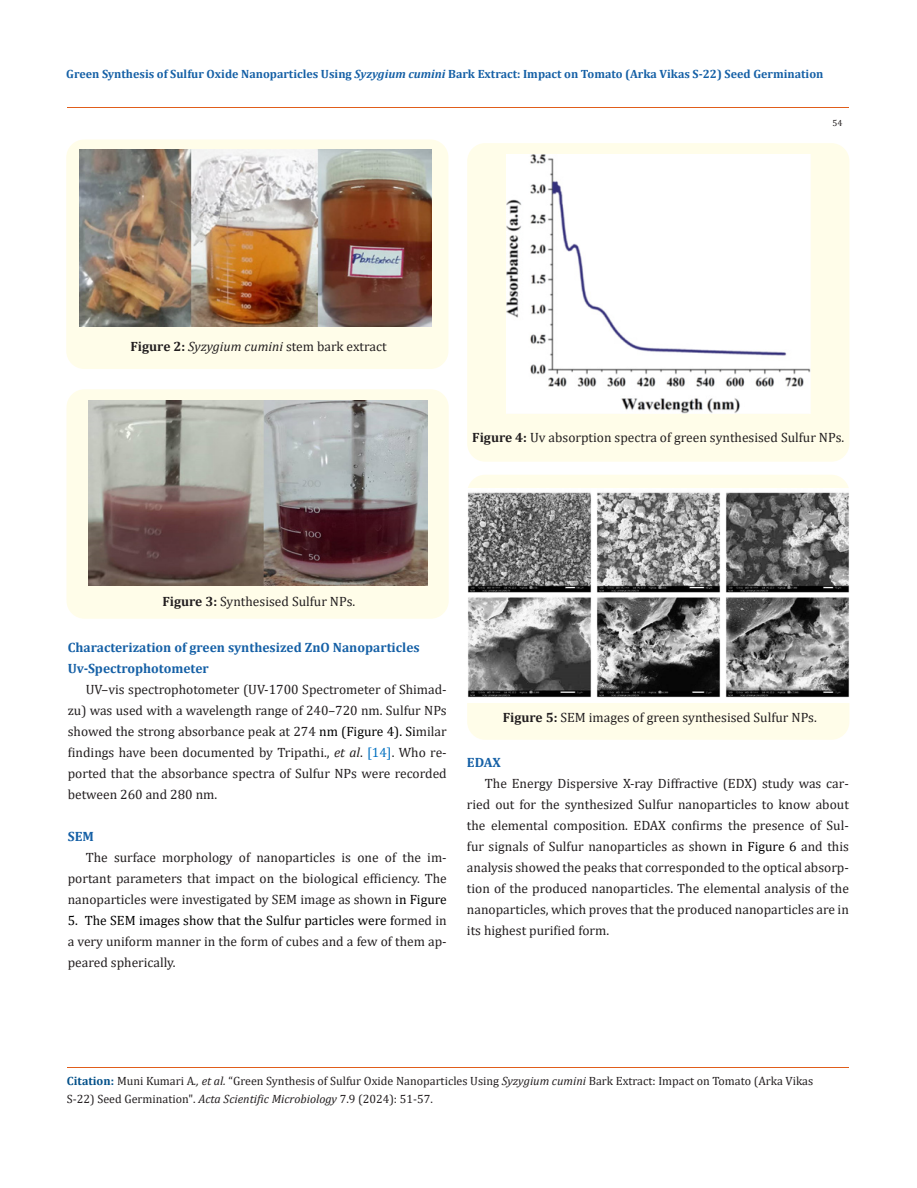
<style>
.page{position:relative;width:917px;height:1188px;background:#fff}
.page>*{position:absolute;margin:0;border:0;box-sizing:border-box;transform-origin:0 0}
.List_Paragraph{font:13.5px/21px "Cambria";color:#231f20;text-align:justify}
.List_Paragraph-2{font:700 13.5px "Cambria";color:#1560a6}
.t1{font:12px/18px "Cambria";color:#231f20}
.t2{font:700 12px "Cambria";color:#1560a6}
.t3{font:9px "Cambria";color:#231f20}
.s1{font-style:italic}
.s2{font-weight:700}
.s3{color:#000}
.s4{color:#0070c0}
.s5{font-weight:700;color:#035089}
</style>
<div class="page">
<hr style="left:67px;top:108px;width:781px;height:1px;background:#e05d1a">
<div style="left:66px;top:140px;width:382px;height:229px;background:#fffde9;border-radius:18px"></div>
<img style="left:80px;top:150px;width:351px;height:176px">
<div style="left:66px;top:389px;width:382px;height:230px;background:#fffde9;border-radius:18px"></div>
<img style="left:88px;top:401px;width:339px;height:185px">
<div style="left:467px;top:143px;width:382px;height:319px;background:#fffde9;border-radius:18px"></div>
<img style="left:507px;top:154px;width:303px;height:260px">
<div style="left:467px;top:475px;width:382px;height:265px;background:#fffde9;border-radius:18px"></div>
<img style="left:467px;top:489px;width:383px;height:214px">
<hr style="left:67px;top:1068px;width:782px;height:1px;background:#e05d1a">
<p class="t2" style="left:66px;top:66px;width:758px">Green Synthesis of Sulfur Oxide Nanoparticles Using <span class="s1">Syzygium cumini</span> Bark Extract: Impact on Tomato (Arka Vikas S-22) Seed Germination</p>
<p class="t3" style="left:832px;top:118px;width:11px">54</p>
<p class="List_Paragraph" style="left:130px;top:336px;width:257px"><span class="s2">Figure 2:</span> <span class="s1">Syzygium cumini</span> stem bark extract</p>
<p class="List_Paragraph" style="left:472px;top:426px;width:373px"><span class="s2">Figure 4:</span> Uv absorption spectra of green synthesised Sulfur NPs.</p>
<p class="List_Paragraph" style="left:162px;top:591px;width:194px"><span class="s2">Figure 3:</span> Synthesised Sulfur NPs.</p>
<p class="List_Paragraph-2" style="left:68px;top:638px;width:353px">Characterization of green synthesized ZnO Nanoparticles</p>
<p class="List_Paragraph-2" style="left:68px;top:659px;width:142px">Uv-Spectrophotometer</p>
<p class="List_Paragraph" style="left:68px;top:679px;width:380px;text-indent:18px">UV–vis spectrophotometer (UV-1700 Spectrometer of Shimad&shy;zu) was used with a wavelength range of 240–720 nm. Sulfur NPs showed the strong absorbance peak at 274 <span class="s3">nm (Figure 4). Si</span>milar findings have been documented by Tripathi., <span class="s1">et al</span>. <span class="s4">[14]</span>. Who re&shy;ported that the absorbance spectra of Sulfur NPs were recorded between 260 and 280 nm.</p>
<p class="List_Paragraph-2" style="left:68px;top:827px;width:28px">SEM</p>
<p class="List_Paragraph" style="left:68px;top:847px;width:380px;text-indent:18px">The surface morphology of nanoparticles is one of the im&shy;portant parameters that impact on the biological efficiency. The nanoparticles were investigated by SEM image as shown <span class="s3">in Figure</span></p>
<p class="List_Paragraph" style="left:68px;top:910px;width:380px"><span class="s3">5. The SEM images show that the Sulfur particles were f</span>ormed in a very uniform manner in the form of cubes and a few of them ap&shy;peared spherically.</p>
<p class="List_Paragraph" style="left:502px;top:706px;width:315px"><span class="s2">Figure 5:</span> SEM images of green synthesised Sulfur NPs.</p>
<p class="List_Paragraph-2" style="left:467px;top:752px;width:35px">EDAX</p>
<p class="List_Paragraph" style="left:467px;top:772px;width:383px;text-indent:18px">The Energy Dispersive X-ray Diffractive (EDX) study was car&shy;ried out for the synthesized Sulfur nanoparticles to know about the elemental composition. EDAX confirms the presence of Sul&shy;fur signals of Sulfur nanoparticles as shown <span class="s3">in Figure 6</span> and this analysis showed the peaks that corresponded to the optical absorp&shy;tion of the produced nanoparticles. The elemental analysis of the nanoparticles, which proves that the produced nanoparticles are in its highest purified form.</p>
<p class="t1" style="left:67px;top:1072px;width:747px"><span class="s5">Citation:</span> Muni Kumari A<span class="s1">., et al.</span> “Green Synthesis of Sulfur Oxide Nanoparticles Using <span class="s1">Syzygium cumini</span> Bark Extract: Impact on Tomato (Arka Vikas<br>S-22) Seed Germination". <span class="s1">Acta Scientific Microbiology</span> 7.9 (2024): 51-57.</p>
</div>
